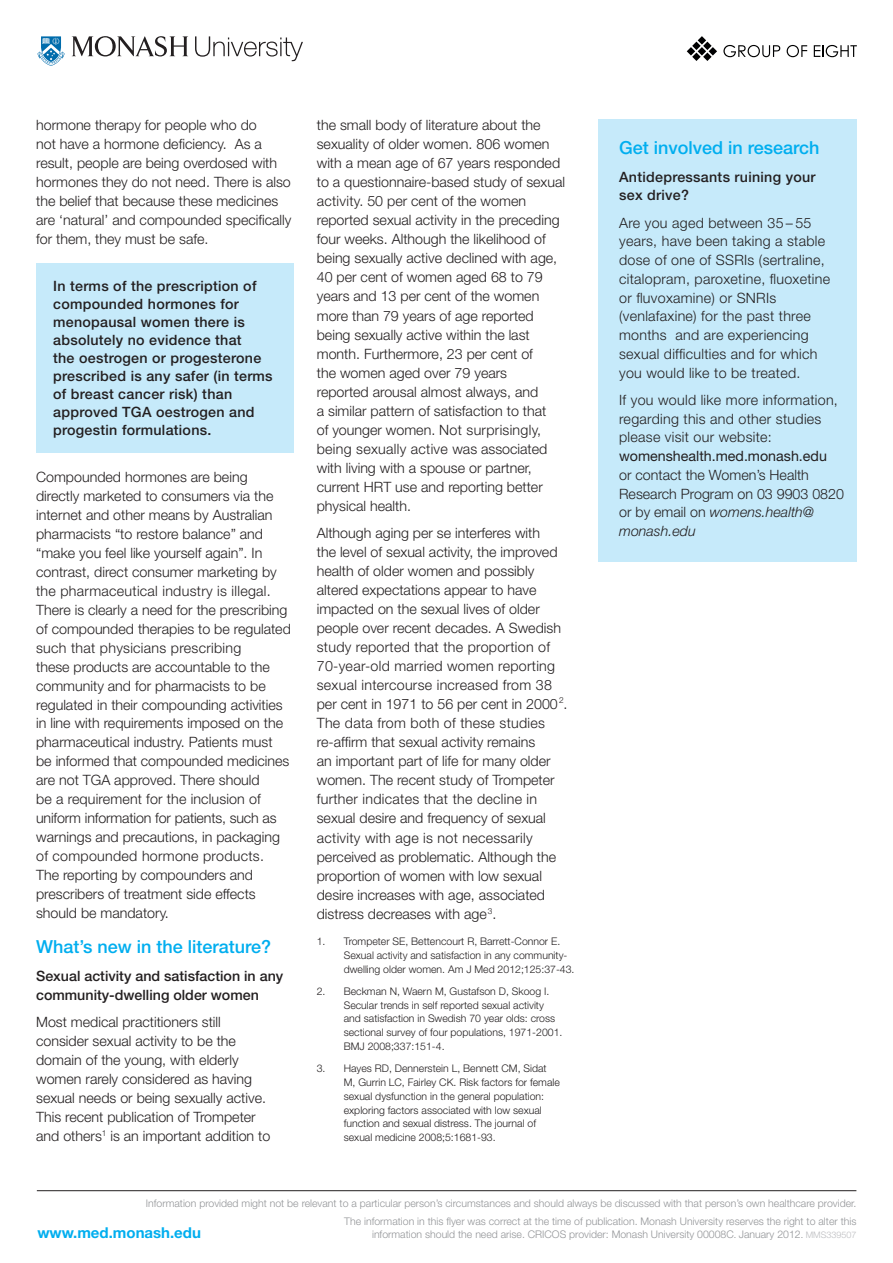
<style>
.page{position:relative;width:893px;height:1263px;background:#fff}
.page>*{position:absolute;margin:0;border:0;box-sizing:border-box;transform-origin:0 0}
._01_Body_Copy{font:500 18px "Helvetica Neue LT";color:#00aeef}
._02_Subheader{font:500 18px "Helvetica Neue LT";color:#00aeef}
.Sub_header{font:700 15px "Helvetica Neue LT";color:#00aeef}
._01_Body_Copy-2{font:300 14.25px/19px "Helvetica Neue LT";color:#231f20}
._01_Body_Copy-3{font:300 14.25px/18.8px "Helvetica Neue LT";letter-spacing:.02em;color:#231f20}
._01_Body_Copy-4{font:500 14.25px/18px "Helvetica Neue LT";letter-spacing:.02em;color:#231f20}
._01_Body_Copy-5{font:500 14.25px/18.9px "Helvetica Neue LT";color:#231f20}
.t1{font:300 10.5px/13.8px "Helvetica Neue LT";color:#231f20}
.disclaimer_text{font:300 10.5px/12.6px "Helvetica Neue LT";color:#939598;text-align:right}
.s1{font-weight:400}
.s2{font-style:italic}
.s3{font-size:9px;color:#808285}
.s4{font-size:9px;color:#bcbdc0}
</style>
<div class="page">
<hr style="left:37px;top:1190px;width:819px;height:1px;background:#231f20">
<svg style="left:37px;top:36px;width:28px;height:30px"></svg>
<svg style="left:195px;top:36px;width:108px;height:25px"></svg>
<svg style="left:72px;top:36px;width:116px;height:21px"></svg>
<svg style="left:687px;top:36px;width:30px;height:25px"></svg>
<svg style="left:723px;top:45px;width:57px;height:12px"></svg>
<svg style="left:787px;top:45px;width:20px;height:12px"></svg>
<svg style="left:814px;top:45px;width:43px;height:12px"></svg>
<div style="left:36px;top:263px;width:258px;height:189px;background:#c6eafa"></div>
<div style="left:598px;top:119px;width:259px;height:442px;background:#c6eafa"></div>
<p class="_01_Body_Copy-2" style="left:36px;top:115px;width:257px">hormone therapy for people who do<br>not have a hormone deficiency. As a result, people are being overdosed with hormones they do not need. There is also the belief that because these medicines are ‘natural’ and compounded specifically for them, they must be safe.</p>
<p class="_01_Body_Copy-4" style="left:53px;top:277px;width:221px">In terms of the prescription of compounded hormones for menopausal women there is absolutely no evidence that<br>the oestrogen or progesterone prescribed is any safer (in terms of breast cancer risk) than approved TGA oestrogen and progestin formulations.</p>
<p class="_01_Body_Copy-2" style="left:36px;top:467px;width:256px">Compounded hormones are being directly marketed to consumers via the internet and other means by Australian pharmacists “to restore balance” and “make you feel like yourself again”. In contrast, direct consumer marketing by the pharmaceutical industry is illegal.<br>There is clearly a need for the prescribing of compounded therapies to be regulated such that physicians prescribing<br>these products are accountable to the community and for pharmacists to be regulated in their compounding activities in line with requirements imposed on the pharmaceutical industry. Patients must be informed that compounded medicines are not TGA approved. There should<br>be a requirement for the inclusion of uniform information for patients, such as warnings and precautions, in packaging of compounded hormone products.<br>The reporting by compounders and prescribers of treatment side effects should be mandatory.</p>
<p class="_01_Body_Copy" style="left:36px;top:936px;width:237px">What’s new in the literature?</p>
<p class="_01_Body_Copy-5" style="left:36px;top:966px;width:249px">Sexual activity and satisfaction in any community-dwelling older women</p>
<p class="_01_Body_Copy-2" style="left:36px;top:1012px;width:236px">Most medical practitioners still consider sexual activity to be the domain of the young, with elderly women rarely considered as having sexual needs or being sexually active.<br>This recent publication of Trompeter and others<sup>1</sup> is an important addition to</p>
<p class="_01_Body_Copy-2" style="left:317px;top:115px;width:250px">the small body of literature about the sexuality of older women. 806 women with a mean age of 67 years responded to a questionnaire-based study of sexual activity. 50 per cent of the women reported sexual activity in the preceding four weeks. Although the likelihood of being sexually active declined with age, 40 per cent of women aged 68 to 79 years and 13 per cent of the women more than 79 years of age reported being sexually active within the last month. Furthermore, 23 per cent of<br>the women aged over 79 years<br>reported arousal almost always, and<br>a similar pattern of satisfaction to that<br>of younger women. Not surprisingly, being sexually active was associated with living with a spouse or partner, current HRT use and reporting better physical health.</p>
<p class="_01_Body_Copy-2" style="left:317px;top:523px;width:252px">Although aging per se interferes with<br>the level of sexual activity, the improved health of older women and possibly altered expectations appear to have impacted on the sexual lives of older people over recent decades. A Swedish study reported that the proportion of 70-year-old married women reporting sexual intercourse increased from 38 per cent in 1971 to 56 per cent in 2000<sup>2</sup>.<br>The data from both of these studies re-affirm that sexual activity remains<br>an important part of life for many older women. The recent study of Trompeter further indicates that the decline in sexual desire and frequency of sexual activity with age is not necessarily perceived as problematic. Although the proportion of women with low sexual desire increases with age, associated distress decreases with age<sup>3</sup>.</p>
<p class="t1" style="left:344px;top:934px;width:232px;text-indent:-27px">1. Trompeter SE, Bettencourt R, Barrett-Connor E.<br>Sexual activity and satisfaction in any community&shy;dwelling older women. Am J Med 2012;125:37-43.</p>
<p class="t1" style="left:344px;top:984px;width:220px;text-indent:-27px">2. Beckman N, Waern M, Gustafson D, Skoog I.<br>Secular trends in self reported sexual activity and satisfaction in Swedish 70 year olds: cross sectional survey of four populations, 1971-2001.<br>BMJ 2008;337:151-4.</p>
<p class="t1" style="left:344px;top:1061px;width:218px;text-indent:-27px">3. Hayes RD, Dennerstein L, Bennett CM, Sidat M, Gurrin LC, Fairley CK. Risk factors for female sexual dysfunction in the general population: exploring factors associated with low sexual function and sexual distress. The journal of sexual medicine 2008;5:1681-93.</p>
<p class="_02_Subheader" style="left:619px;top:137px;width:202px">Get involved in research</p>
<p class="_01_Body_Copy-4" style="left:619px;top:167px;width:198px;line-height:18.8px">Antidepressants ruining your sex drive?</p>
<p class="_01_Body_Copy-3" style="left:619px;top:213px;width:213px">Are you aged between 35 – 55 years, have been taking a stable dose of one of SSRIs (sertraline, citalopram, paroxetine, fluoxetine or fluvoxamine) or SNRIs (venlafaxine) for the past three months and are experiencing sexual difficulties and for which you would like to be treated.</p>
<p class="_01_Body_Copy-3" style="left:619px;top:390px;width:226px">If you would like more information, regarding this and other studies please visit our website: <span class="s1">womenshealth.med.monash.edu<br></span>or contact the Women’s Health<br>Research Program on 03 9903 0820 or by email on <span class="s2">womens.health@ monash.edu</span></p>
<p class="disclaimer_text" style="left:146px;top:1196px;width:712px">Information provided might not be relevant to a particular person’s circumstances and should always be discussed with that person’s own healthcare provider.</p>
<p class="Sub_header" style="left:37px;top:1223px;width:165px">www.med.monash.edu</p>
<p class="disclaimer_text" style="left:344px;top:1215px;width:514px">The information in this flyer was correct at the time of publication. Monash University reserves the right to alter this information should the need arise. CRICOS provider: Monash University 00008C<span class="s3">.</span> January 2012<span class="s3">.</span> <span class="s4">MMS339507</span></p>
</div>
